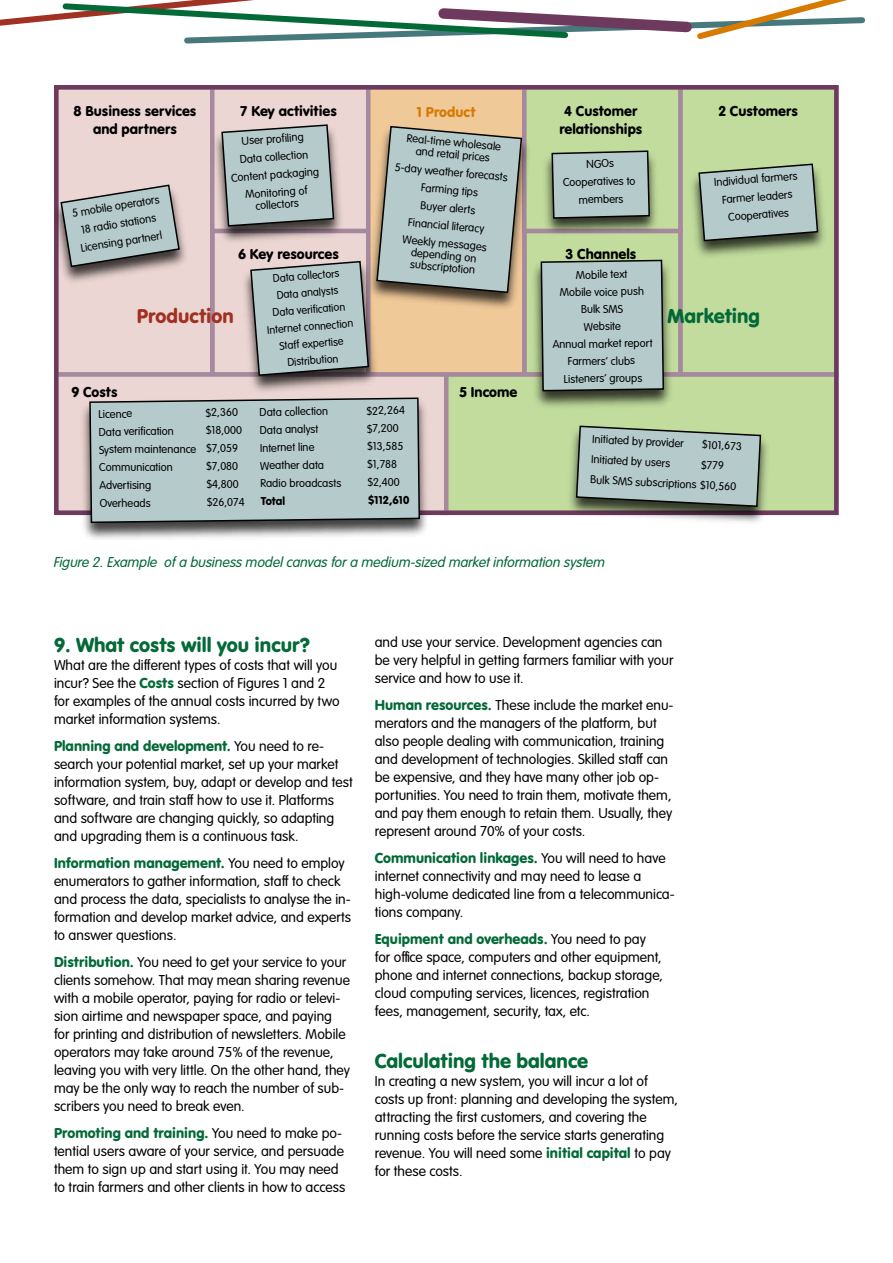
<style>
.page{position:relative;width:893px;height:1263px;background:#fff}
.page>*{position:absolute;margin:0;border:0;box-sizing:border-box;transform-origin:0 0}
.t1{font:21px "VAG Rundschrift D";color:#026937}
.t2{font:20.85px "VAG Rundschrift D";color:#a03123}
.t3{font:20.85px "VAG Rundschrift D";color:#026937}
.t4{font:300 15px/18px "VAG Rundschrift D";color:#000}
.t5{font:italic 300 15px "VAG Rundschrift D";color:#026937}
.t6{font:14.85px/17.9px "VAG Rundschrift D";color:#000;text-align:center}
.t7{font:14.85px "VAG Rundschrift D";color:#d87900}
.t8{font:300 12px/17.9px "VAG Rundschrift D";color:#000;text-align:center}
.t9{font:12px "VAG Rundschrift D";color:#000}
.t10{font:300 11.7px/17px "VAG Rundschrift D";color:#000;text-align:center}
.s1{font-weight:400;color:#026937}
</style>
<div class="page">
<svg style="left:0;top:0;width:865px;height:44px"></svg>
<div style="left:680px;top:87px;width:156px;height:287px;background:#c1dc9d"></div>
<svg style="left:212px;top:231px;width:156px;height:143px"></svg>
<div style="left:524px;top:231px;width:156px;height:143px;background:#c1dc9d"></div>
<div style="left:522px;top:229px;width:161px;height:148px;border:4px solid #a7899e"></div>
<div style="left:56px;top:87px;width:156px;height:287px;background:#ecd6d3"></div>
<div style="left:212px;top:87px;width:156px;height:144px;background:#ecd6d3"></div>
<div style="left:368px;top:87px;width:156px;height:287px;background:#f0c999"></div>
<div style="left:524px;top:87px;width:156px;height:144px;background:#c1dc9d"></div>
<div style="left:522px;top:85px;width:161px;height:148px;border:4px solid #a7899e"></div>
<div style="left:56px;top:374px;width:390px;height:139px;background:#ecd6d3"></div>
<div style="left:446px;top:374px;width:390px;height:139px;background:#c1dc9d"></div>
<div style="left:444px;top:372px;width:395px;height:143px;border:4px solid #a7899e"></div>
<div style="left:54px;top:85px;width:785px;height:430px;border:4px solid #6d3a5d"></div>
<img style="left:54px;top:180px;width:132px;height:109px">
<svg style="left:60px;top:184px;width:121px;height:84px;background:#abb4b4"></svg>
<img style="left:210px;top:120px;width:11px;height:128px">
<img style="left:366px;top:122px;width:169px;height:192px">
<img style="left:251px;top:377px;width:124px;height:15px">
<svg style="left:221px;top:124px;width:302px;height:253px"></svg>
<img style="left:539px;top:156px;width:124px;height:78px">
<svg style="left:551px;top:150px;width:100px;height:70px;background:#a3b6b3"></svg>
<img style="left:692px;top:175px;width:132px;height:81px">
<svg style="left:698px;top:163px;width:121px;height:79px;background:#a2b6ae"></svg>
<img style="left:528px;top:255px;width:149px;height:152px">
<svg style="left:540px;top:259px;width:125px;height:133px;background:#aabebc"></svg>
<img style="left:563px;top:435px;width:211px;height:88px">
<svg style="left:575px;top:425px;width:187px;height:83px;background:#a4b8b1"></svg>
<img style="left:77px;top:403px;width:356px;height:136px">
<svg style="left:89px;top:397px;width:332px;height:127px;background:#adc0c0"></svg>
<p class="t6" style="left:74px;top:102px;width:124px">8 Business services and partners</p>
<p class="t6" style="left:240px;top:102px;width:98px">7 Key activities</p>
<p class="t7" style="left:417px;top:103px;width:60px">1 Product</p>
<p class="t6" style="left:559px;top:102px;width:84px">4 Customer relationships</p>
<p class="t6" style="left:718px;top:102px;width:81px">2 Customers</p>
<p class="t8" style="left:228px;top:133px;width:90px;rotate:-4deg">User profiling<br>Data collection<br>Content packaging<br>Monitoring of</p>
<p class="t8" style="left:255px;top:197px;width:45px;rotate:-4deg">collectors</p>
<p class="t8" style="left:407px;top:132px;width:96px;line-height:12px;rotate:5deg">Real-time wholesale and retail prices</p>
<p class="t8" style="left:395px;top:158px;width:115px;rotate:5deg">5-day weather forecasts<br>Farming tips<br>Buyer alerts<br>Financial literacy<br>Weekly messages</p>
<p class="t8" style="left:563px;top:155px;width:74px;rotate:-1deg">NGOs<br>Cooperatives to members</p>
<p class="t8" style="left:713px;top:173px;width:85px;rotate:-4deg">Individual farmers<br>Farmer leaders<br>Cooperatives</p>
<p class="t8" style="left:71px;top:204px;width:90px;text-align:left;rotate:-9deg">5 mobile operators<br>18 radio stations<br>Licensing partnerl</p>
<p class="t6" style="left:238px;top:245px;width:102px">6 Key resources</p>
<p class="t6" style="left:565px;top:245px;width:73px">3 Channels</p>
<p class="t8" style="left:411px;top:247px;width:67px;line-height:12px;text-align:left;rotate:5deg">depending on subscriptotion</p>
<p class="t8" style="left:551px;top:267px;width:101px;line-height:17.2px;rotate:-1deg">Mobile text<br>Mobile voice push<br>Bulk SMS<br>Website<br>Annual market report<br>Farmers’ clubs<br>Listeners’ groups</p>
<p class="t10" style="left:262px;top:271px;width:88px;rotate:-5deg">Data collectors<br>Data analysts<br>Data verification<br>Internet connection<br>Staff expertise<br>Distribution</p>
<h2 class="t2" style="left:137px;top:304px;width:99px">Production</h2>
<h2 class="t3" style="left:667px;top:304px;width:94px">Marketing</h2>
<p class="t6" style="left:72px;top:383px;width:47px">9 Costs</p>
<p class="t8" style="left:98px;top:405px;width:35px;rotate:-1deg">Licence</p>
<p class="t8" style="left:206px;top:404px;width:34px;rotate:-1deg">$2,360</p>
<p class="t8" style="left:259px;top:403px;width:70px;rotate:-1deg">Data collection</p>
<p class="t8" style="left:367px;top:402px;width:40px;rotate:-1deg">$22,264</p>
<p class="t8" style="left:99px;top:423px;width:77px;rotate:-1deg">Data verification</p>
<p class="t8" style="left:206px;top:422px;width:38px;rotate:-1deg">$18,000</p>
<p class="t8" style="left:260px;top:421px;width:60px;rotate:-1deg">Data analyst</p>
<p class="t8" style="left:367px;top:420px;width:33px;rotate:-1deg">$7,200</p>
<p class="t8" style="left:99px;top:441px;width:141px;rotate:-1deg">System maintenance $7,059</p>
<p class="t8" style="left:260px;top:439px;width:56px;rotate:-1deg">Internet line</p>
<p class="t8" style="left:367px;top:438px;width:38px;rotate:-1deg">$13,585</p>
<p class="t8" style="left:99px;top:459px;width:75px;rotate:-1deg">Communication</p>
<p class="t8" style="left:206px;top:458px;width:33px;rotate:-1deg">$7,080</p>
<p class="t8" style="left:260px;top:457px;width:65px;rotate:-1deg">Weather data</p>
<p class="t8" style="left:367px;top:456px;width:31px;rotate:-1deg">$1,788</p>
<p class="t8" style="left:99px;top:477px;width:53px;rotate:-1deg">Advertising</p>
<p class="t8" style="left:207px;top:476px;width:34px;rotate:-1deg">$4,800</p>
<p class="t8" style="left:260px;top:475px;width:82px;rotate:-1deg">Radio broadcasts</p>
<p class="t8" style="left:368px;top:474px;width:34px;rotate:-1deg">$2,400</p>
<p class="t8" style="left:99px;top:495px;width:53px;rotate:-1deg">Overheads</p>
<p class="t8" style="left:207px;top:493px;width:39px;rotate:-1deg">$26,074</p>
<p class="t9" style="left:260px;top:494px;width:26px;rotate:-1deg">Total</p>
<p class="t9" style="left:368px;top:493px;width:43px;rotate:-1deg">$112,610</p>
<p class="t6" style="left:459px;top:383px;width:60px">5 Income</p>
<p class="t8" style="left:593px;top:430px;width:93px;rotate:3deg">Initiated by provider</p>
<p class="t8" style="left:703px;top:436px;width:41px;rotate:3deg">$101,673</p>
<p class="t8" style="left:592px;top:450px;width:80px;rotate:3deg">Initiated by users</p>
<p class="t8" style="left:592px;top:449px;width:148px;line-height:20.4px;text-align:left;text-indent:110px;rotate:3deg">$779<br>Bulk SMS subscriptions $10,560</p>
<p class="t5" style="left:54px;top:552px;width:553px">Figure 2. Example of a business model canvas for a medium-sized market information system</p>
<h1 class="t1" style="left:54px;top:632px;width:257px">9. What costs will you incur?</h1>
<p class="t4" style="left:54px;top:656px;width:287px">What are the different types of costs that will you incur? See the <span class="s1">Costs</span> section of Figures 1 and 2 for examples of the annual costs incurred by two market information systems.</p>
<p class="t4" style="left:54px;top:737px;width:300px"><span class="s1">Planning and development.</span> You need to re&shy;search your potential market, set up your market information system, buy, adapt or develop and test software, and train staff how to use it. Platforms and software are changing quickly, so adapting and upgrading them is a continuous task.</p>
<p class="t4" style="left:54px;top:854px;width:299px"><span class="s1">Information management.</span> You need to employ enumerators to gather information, staff to check and process the data, specialists to analyse the in&shy;formation and develop market advice, and experts to answer questions.</p>
<p class="t4" style="left:54px;top:953px;width:297px"><span class="s1">Distribution.</span> You need to get your service to your clients somehow. That may mean sharing revenue with a mobile operator, paying for radio or televi&shy;sion airtime and newspaper space, and paying for printing and distribution of newsletters. Mobile operators may take around 75% of the revenue, leaving you with very little. On the other hand, they may be the only way to reach the number of sub&shy;scribers you need to break even.</p>
<p class="t4" style="left:54px;top:1124px;width:293px"><span class="s1">Promoting and training.</span> You need to make po&shy;tential users aware of your service, and persuade them to sign up and start using it. You may need to train farmers and other clients in how to access</p>
<p class="t4" style="left:375px;top:633px;width:300px">and use your service. Development agencies can be very helpful in getting farmers familiar with your service and how to use it.</p>
<p class="t4" style="left:375px;top:696px;width:300px"><span class="s1">Human resources.</span> These include the market enu&shy;merators and the managers of the platform, but also people dealing with communication, training and development of technologies. Skilled staff can be expensive, and they have many other job op&shy;portunities. You need to train them, motivate them, and pay them enough to retain them. Usually, they represent around 70% of your costs.</p>
<p class="t4" style="left:375px;top:849px;width:301px"><span class="s1">Communication linkages.</span> You will need to have internet connectivity and may need to lease a high-volume dedicated line from a telecommunica&shy;tions company.</p>
<p class="t4" style="left:375px;top:930px;width:290px"><span class="s1">Equipment and overheads.</span> You need to pay for office space, computers and other equipment, phone and internet connections, backup storage, cloud computing services, licences, registration fees, management, security, tax, etc.</p>
<h1 class="t1" style="left:375px;top:1049px;width:215px">Calculating the balance</h1>
<p class="t4" style="left:375px;top:1073px;width:305px">In creating a new system, you will incur a lot of costs up front: planning and developing the system, attracting the first customers, and covering the running costs before the service starts generating revenue. You will need some <span class="s1">initial capital</span> to pay for these costs.</p>
</div>
